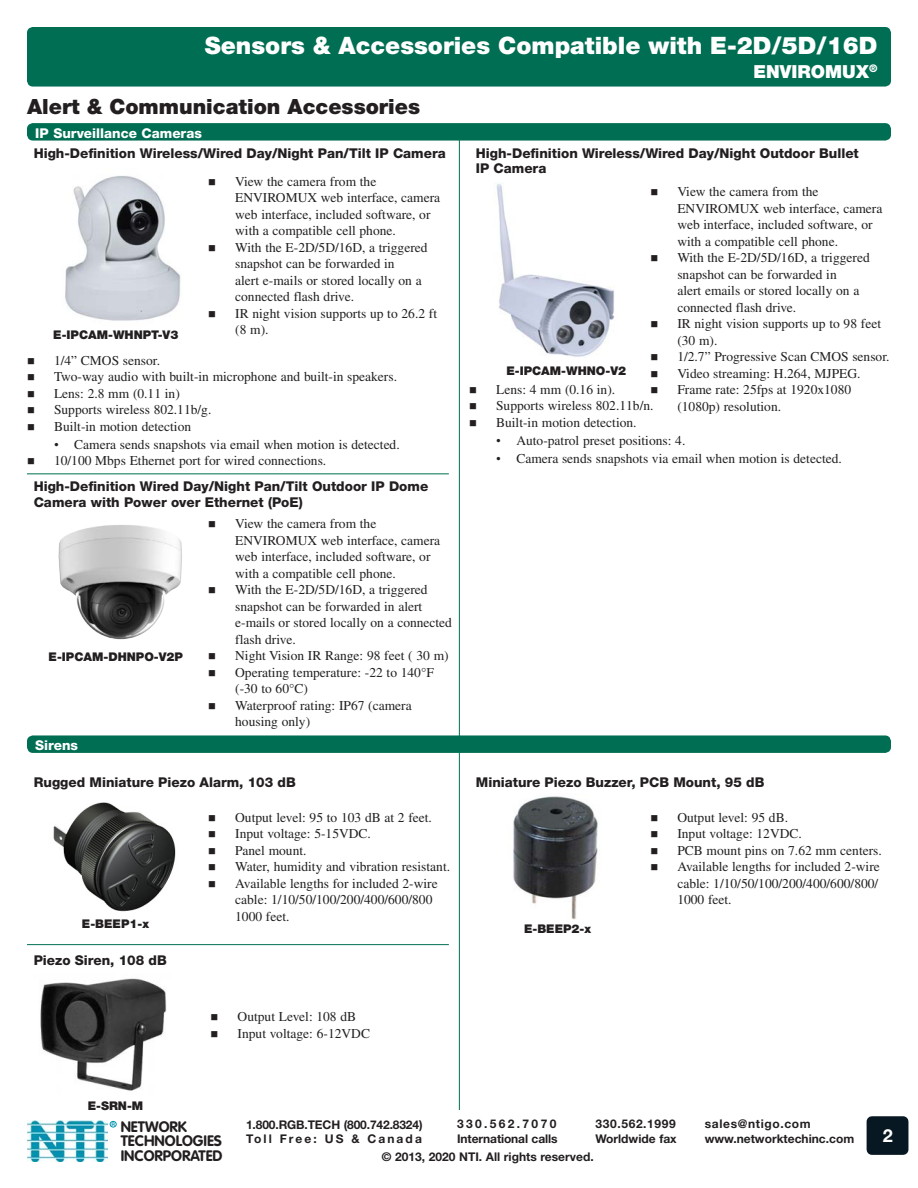
<style>
.page{position:relative;width:918px;height:1188px;background:#fff}
.page>*{position:absolute;margin:0;border:0;box-sizing:border-box;transform-origin:0 0}
.t1{font:900 24px "Helvetica Neue LT Std";color:#fff}
.Sub-head{font:900 21px "Helvetica Neue LT Std";color:#231f20}
.Title-sub{font:900 18px "Helvetica Neue LT Std";color:#fff}
.t2{font:700 18px "Helvetica Neue LT Std";color:#fff}
.t3{font:700 15px/14.7px "VAG Rounded Std";color:#231f20}
._1st_Level_Bullet{font:13.5px/16.5px "Times LT Std";color:#231f20}
.Sub-head-2{font:800 13.5px/15px "Helvetica Neue LT Std";color:#231f20}
._2nd_Level_Bullet{font:13.5px "Times LT Std";color:#231f20}
.Page_Bar_Header{font:800 13.5px "Helvetica Neue LT Std";color:#fff}
.t4{font:700 12px "Helvetica Neue LT Std";color:#231f20}
.Product_Sub_Header{font:900 12px "Helvetica Neue LT Std";color:#231f20}
.t5{font:700 12px "Helvetica Neue LT Std";letter-spacing:.055em;color:#231f20}
.t6{font:700 12px "Helvetica Neue LT Std";letter-spacing:.175em;color:#231f20}
.t7{font:700 12px "Helvetica Neue LT Std";letter-spacing:.195em;color:#231f20}
.t8{font:700 4.95px "Helvetica Neue LT Std";color:#0093b0}
.s1{font-family:"Times New Roman"}
</style>
<div class="page">
<div style="left:110px;top:1121px;width:7px;height:6px;border:1px solid #0093b0;border-radius:50%"></div>
<img style="left:28px;top:1120px;width:80px;height:41px">
<div style="left:867px;top:1116px;width:41px;height:39px;background:#071822"></div>
<hr style="left:459px;top:93px;width:1px;height:1017px;background:#006e53">
<img style="left:496px;top:182px;width:118px;height:175px">
<div style="left:27px;top:27px;width:864px;height:60px;background:#006e53;border-radius:6px"></div>
<img style="left:40px;top:978px;width:127px;height:113px">
<img style="left:513px;top:796px;width:85px;height:124px">
<div style="left:27px;top:735px;width:864px;height:18px;background:#006e53;border-radius:6px"></div>
<img style="left:53px;top:802px;width:123px;height:110px">
<hr style="left:27px;top:944px;width:422px;height:1px;background:#006e53">
<img style="left:65px;top:176px;width:116px;height:145px">
<div style="left:443px;top:92px;width:49px;height:38px;background:#fff;border-radius:6px"></div>
<div style="left:27px;top:123px;width:864px;height:18px;background:#006e53;border-radius:6px"></div>
<hr style="left:27px;top:473px;width:422px;height:1px;background:#006e53">
<img style="left:58px;top:525px;width:124px;height:115px">
<p class="t1" style="left:205px;top:31px;width:674px">Sensors &amp; Accessories Compatible with E-2D/5D/16D</p>
<p class="Title-sub" style="left:753px;top:61px;width:126px">ENVIROMUX<sup>®</sup></p>
<p class="Sub-head" style="left:27px;top:94px;width:395px">Alert &amp; Communication Accessories</p>
<p class="Page_Bar_Header" style="left:35px;top:125px;width:168px">IP Surveillance Cameras</p>
<p class="Sub-head-2" style="left:34px;top:146px;width:414px">High-Definition Wireless/Wired Day/Night Pan/Tilt IP Camera</p>
<p class="Product_Sub_Header" style="left:53px;top:328px;width:127px">E-IPCAM-WHNPT-V3</p>
<p class="_1st_Level_Bullet" style="left:235px;top:173px;width:207px">View the camera from the<br>ENVIROMUX web interface, camera web interface, included software, or with a compatible cell phone.</p>
<p class="_1st_Level_Bullet" style="left:235px;top:239px;width:194px">With the E-2D/5D/16D, a triggered snapshot can be forwarded in<br>alert e-mails or stored locally on a connected flash drive.</p>
<p class="_1st_Level_Bullet" style="left:235px;top:305px;width:203px">IR night vision supports up to 26.2 ft (8 m).</p>
<p class="_1st_Level_Bullet" style="left:54px;top:352px;width:108px">1/4” CMOS sensor.</p>
<p class="_1st_Level_Bullet" style="left:54px;top:368px;width:345px">Two-way audio with built-in microphone and built-in speakers.</p>
<p class="_1st_Level_Bullet" style="left:54px;top:385px;width:127px">Lens: 2.8 mm (0.11 in)</p>
<p class="_1st_Level_Bullet" style="left:54px;top:401px;width:159px">Supports wireless 802.11b/g.</p>
<p class="_1st_Level_Bullet" style="left:54px;top:418px;width:139px">Built-in motion detection</p>
<p class="_2nd_Level_Bullet" style="left:54px;top:436px;width:347px"><span class="s1">•</span> Camera sends snapshots via email when motion is detected.</p>
<p class="_1st_Level_Bullet" style="left:54px;top:452px;width:274px">10/100 Mbps Ethernet port for wired connections.</p>
<p class="Sub-head-2" style="left:34px;top:478px;width:396px;line-height:16.5px">High-Definition Wired Day/Night Pan/Tilt Outdoor IP Dome<br>Camera with Power over Ethernet (PoE)</p>
<p class="Product_Sub_Header" style="left:49px;top:649px;width:136px">E-IPCAM-DHNPO-V2P</p>
<p class="Page_Bar_Header" style="left:35px;top:737px;width:44px">Sirens</p>
<p class="_1st_Level_Bullet" style="left:235px;top:516px;width:207px">View the camera from the<br>ENVIROMUX web interface, camera web interface, included software, or with a compatible cell phone.</p>
<p class="_1st_Level_Bullet" style="left:235px;top:582px;width:218px">With the E-2D/5D/16D, a triggered snapshot can be forwarded in alert e-mails or stored locally on a connected flash drive.</p>
<p class="_1st_Level_Bullet" style="left:235px;top:648px;width:215px">Night Vision IR Range: 98 feet ( 30 m)</p>
<p class="_1st_Level_Bullet" style="left:235px;top:664px;width:200px">Operating temperature: -22 to 140°F (-30 to 60°C)</p>
<p class="_1st_Level_Bullet" style="left:235px;top:697px;width:178px">Waterproof rating: IP67 (camera housing only)</p>
<p class="Sub-head-2" style="left:34px;top:775px;width:264px">Rugged Miniature Piezo Alarm, 103 dB</p>
<p class="Product_Sub_Header" style="left:82px;top:917px;width:69px">E-BEEP1-x</p>
<p class="Sub-head-2" style="left:34px;top:953px;width:135px">Piezo Siren, 108 dB</p>
<p class="Product_Sub_Header" style="left:88px;top:1098px;width:57px">E-SRN-M</p>
<p class="_1st_Level_Bullet" style="left:235px;top:809px;width:198px">Output level: 95 to 103 dB at 2 feet.</p>
<p class="_1st_Level_Bullet" style="left:235px;top:825px;width:137px">Input voltage: 5-15VDC.</p>
<p class="_1st_Level_Bullet" style="left:235px;top:842px;width:73px">Panel mount.</p>
<p class="_1st_Level_Bullet" style="left:235px;top:858px;width:216px">Water, humidity and vibration resistant.</p>
<p class="_1st_Level_Bullet" style="left:235px;top:875px;width:204px">Available lengths for included 2-wire cable: 1/10/50/100/200/400/600/800<br>1000 feet.</p>
<p class="_1st_Level_Bullet" style="left:238px;top:1008px;width:120px">Output Level: 108 dB</p>
<p class="_1st_Level_Bullet" style="left:238px;top:1025px;width:134px">Input voltage: 6-12VDC</p>
<p class="Sub-head-2" style="left:476px;top:146px;width:385px">High-Definition Wireless/Wired Day/Night Outdoor Bullet<br>IP Camera</p>
<p class="_1st_Level_Bullet" style="left:677px;top:184px;width:207px">View the camera from the<br>ENVIROMUX web interface, camera web interface, included software, or with a compatible cell phone.</p>
<p class="_1st_Level_Bullet" style="left:677px;top:250px;width:194px">With the E-2D/5D/16D, a triggered snapshot can be forwarded in<br>alert emails or stored locally on a connected flash drive.</p>
<p class="_1st_Level_Bullet" style="left:677px;top:316px;width:205px">IR night vision supports up to 98 feet (30 m).</p>
<p class="_1st_Level_Bullet" style="left:677px;top:349px;width:214px">1/2.7” Progressive Scan CMOS sensor.</p>
<p class="_1st_Level_Bullet" style="left:677px;top:365px;width:185px">Video streaming: H.264, MJPEG.</p>
<p class="_1st_Level_Bullet" style="left:677px;top:382px;width:175px">Frame rate: 25fps at 1920x1080 (1080p) resolution.</p>
<p class="Product_Sub_Header" style="left:506px;top:364px;width:121px">E-IPCAM-WHNO-V2</p>
<p class="_1st_Level_Bullet" style="left:496px;top:381px;width:121px">Lens: 4 mm (0.16 in).</p>
<p class="_1st_Level_Bullet" style="left:496px;top:397px;width:159px">Supports wireless 802.11b/n.</p>
<p class="_1st_Level_Bullet" style="left:496px;top:414px;width:142px">Built-in motion detection.</p>
<p class="_2nd_Level_Bullet" style="left:496px;top:433px;width:191px"><span class="s1">•</span> Auto-patrol preset positions: 4.</p>
<p class="_2nd_Level_Bullet" style="left:496px;top:451px;width:347px"><span class="s1">•</span> Camera sends snapshots via email when motion is detected.</p>
<p class="Sub-head-2" style="left:476px;top:775px;width:290px">Miniature Piezo Buzzer, PCB Mount, 95 dB</p>
<p class="Product_Sub_Header" style="left:524px;top:922px;width:69px">E-BEEP2-x</p>
<p class="_1st_Level_Bullet" style="left:677px;top:809px;width:112px">Output level: 95 dB.</p>
<p class="_1st_Level_Bullet" style="left:677px;top:825px;width:126px">Input voltage: 12VDC.</p>
<p class="_1st_Level_Bullet" style="left:677px;top:842px;width:206px">PCB mount pins on 7.62 mm centers.</p>
<p class="_1st_Level_Bullet" style="left:677px;top:858px;width:204px;text-align:justify">Available lengths for included 2-wire cable: 1/10/50/100/200/400/600/800/ 1000 feet.</p>
<p class="t5" style="left:705px;top:1117px;width:108px">sales@ntigo.com</p>
<p class="t4" style="left:705px;top:1131px;width:151px">www.networktechinc.com</p>
<p class="t7" style="left:457px;top:1117px;width:101px">330.562.7070</p>
<p class="t4" style="left:457px;top:1131px;width:102px">International calls</p>
<p class="t5" style="left:595px;top:1117px;width:82px">330.562.1999</p>
<p class="t4" style="left:595px;top:1131px;width:83px">Worldwide fax</p>
<p class="t4" style="left:246px;top:1117px;width:178px">1.800.RGB.TECH (800.742.8324)</p>
<p class="t6" style="left:246px;top:1131px;width:177px">Toll Free: US &amp; Canada</p>
<p class="t8" style="left:111px;top:1121px;width:5px">R</p>
<p class="t3" style="left:121px;top:1120px;width:103px">NETWORK<br>TECHNOLOGIES<br>INCORPORATED</p>
<p class="t2" style="left:883px;top:1124px;width:12px">2</p>
<p class="t4" style="left:382px;top:1149px;width:213px">© 2013, 2020 NTI. All rights reserved.</p>
</div>
